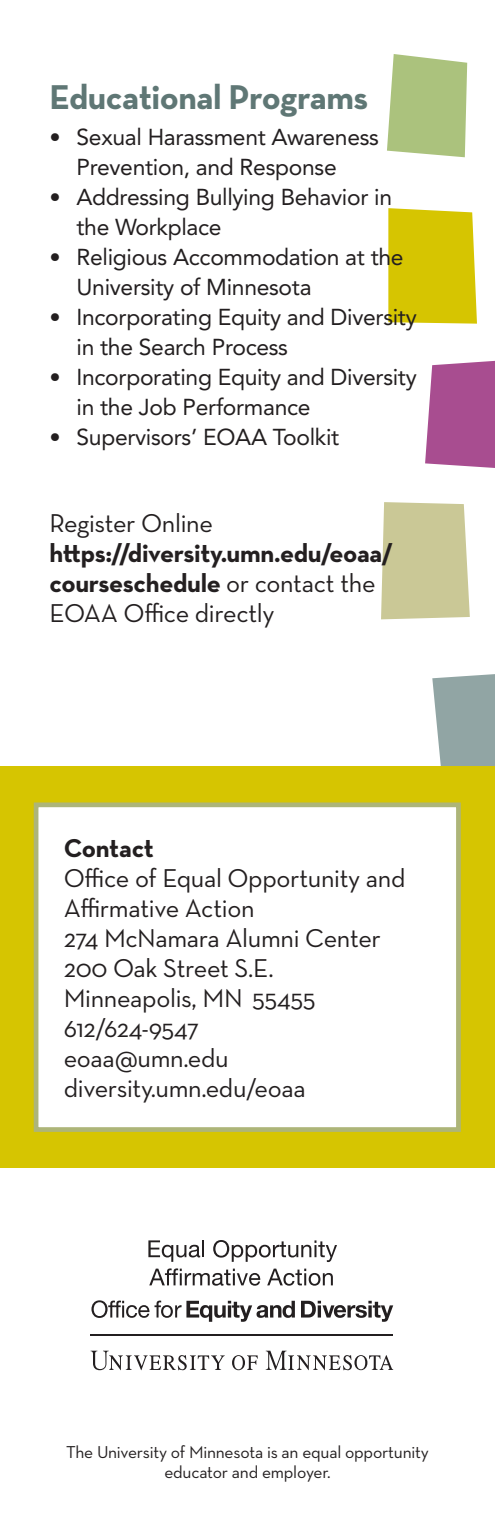
<style>
.page{position:relative;width:495px;height:1530px;background:#fff}
.page>*{position:absolute;margin:0;border:0;box-sizing:border-box;transform-origin:0 0}
.t1{font:700 35px "Neutraface Text";letter-spacing:-.015em;color:#5f7775}
.t2{font:26.25px/30px "Neutraface Text";letter-spacing:-.015em;color:#231f20}
.t3{font:700 26.25px/30px "Neutraface Text";letter-spacing:-.015em;color:#231f20}
.t4{font:22.75px/30px "Avenir";letter-spacing:-.015em;color:#231f20}
.t5{font:17.5px/20px "Neutraface Text";letter-spacing:-.015em;color:#231f20;text-align:center}
.s1{font-family:"Helvetica";font-weight:900;font-stretch:extra-condensed;font-size:22.5px}
.s2{font-weight:400}
</style>
<div class="page">
<svg style="left:425px;top:361px;width:70px;height:107px;background:#af5d9a"></svg>
<svg style="left:388px;top:208px;width:89px;height:116px;background:#d8c810"></svg>
<svg style="left:432px;top:674px;width:63px;height:93px;background:#9badaa"></svg>
<svg style="left:387px;top:54px;width:80px;height:103px;background:#b4c98c"></svg>
<svg style="left:381px;top:502px;width:89px;height:117px;background:#cdcb9d"></svg>
<div style="left:0;top:767px;width:495px;height:401px;background:#d6c501"></div>
<div style="left:34px;top:802px;width:427px;height:330px;background:#fff;border:5px solid #adb578"></div>
<svg style="left:148px;top:1240px;width:56px;height:22px"></svg>
<svg style="left:213px;top:1240px;width:124px;height:22px"></svg>
<svg style="left:149px;top:1268px;width:111px;height:18px"></svg>
<svg style="left:267px;top:1269px;width:66px;height:17px"></svg>
<hr style="left:91px;top:1335px;width:302px;height:1px;background:#231f20">
<svg style="left:266px;top:1351px;width:127px;height:19px"></svg>
<svg style="left:232px;top:1355px;width:26px;height:15px"></svg>
<svg style="left:91px;top:1351px;width:134px;height:19px"></svg>
<svg style="left:91px;top:1300px;width:204px;height:22px"></svg>
<svg style="left:301px;top:1301px;width:92px;height:21px"></svg>
<h1 class="t1" style="left:49px;top:74px;width:320px">Educational Programs</h1>
<p class="t4" style="left:77px;top:122px;width:304px;text-indent:-27px"><span class="s1">•</span> Sexual Harassment Awareness<br>Prevention, and Response</p>
<p class="t4" style="left:77px;top:182px;width:317px;text-indent:-27px"><span class="s1">•</span> Addressing Bullying Behavior in the Workplace</p>
<p class="t4" style="left:77px;top:242px;width:329px;text-indent:-27px"><span class="s1">•</span> Religious Accommodation at the<br>University of Minnesota</p>
<p class="t4" style="left:77px;top:302px;width:342px;text-indent:-27px"><span class="s1">•</span> Incorporating Equity and Diversity in the Search Process</p>
<p class="t4" style="left:77px;top:362px;width:342px;text-indent:-27px"><span class="s1">•</span> Incorporating Equity and Diversity in the Job Performance</p>
<p class="t4" style="left:49px;top:422px;width:291px"><span class="s1">•</span> Supervisors’ EOAA Toolkit</p>
<p class="t2" style="left:49px;top:507px;width:165px">Register Online</p>
<p class="t3" style="left:49px;top:538px;width:345px">https://diversity.umn.edu/eoaa/ courseschedule <span class="s2">or contact the<br>EOAA Office directly</span></p>
<p class="t3" style="left:64px;top:833px;width:92px">Contact</p>
<p class="t2" style="left:64px;top:863px;width:343px">Office of Equal Opportunity and<br>Affirmative Action<br>274 McNamara Alumni Center<br>200 Oak Street S.E.<br>Minneapolis, MN 55455<br>612/624-9547<br>eoaa@umn.edu diversity.umn.edu/eoaa</p>
<p class="t5" style="left:66px;top:1442px;width:364px">The University of Minnesota is an equal opportunity educator and employer.</p>
</div>
